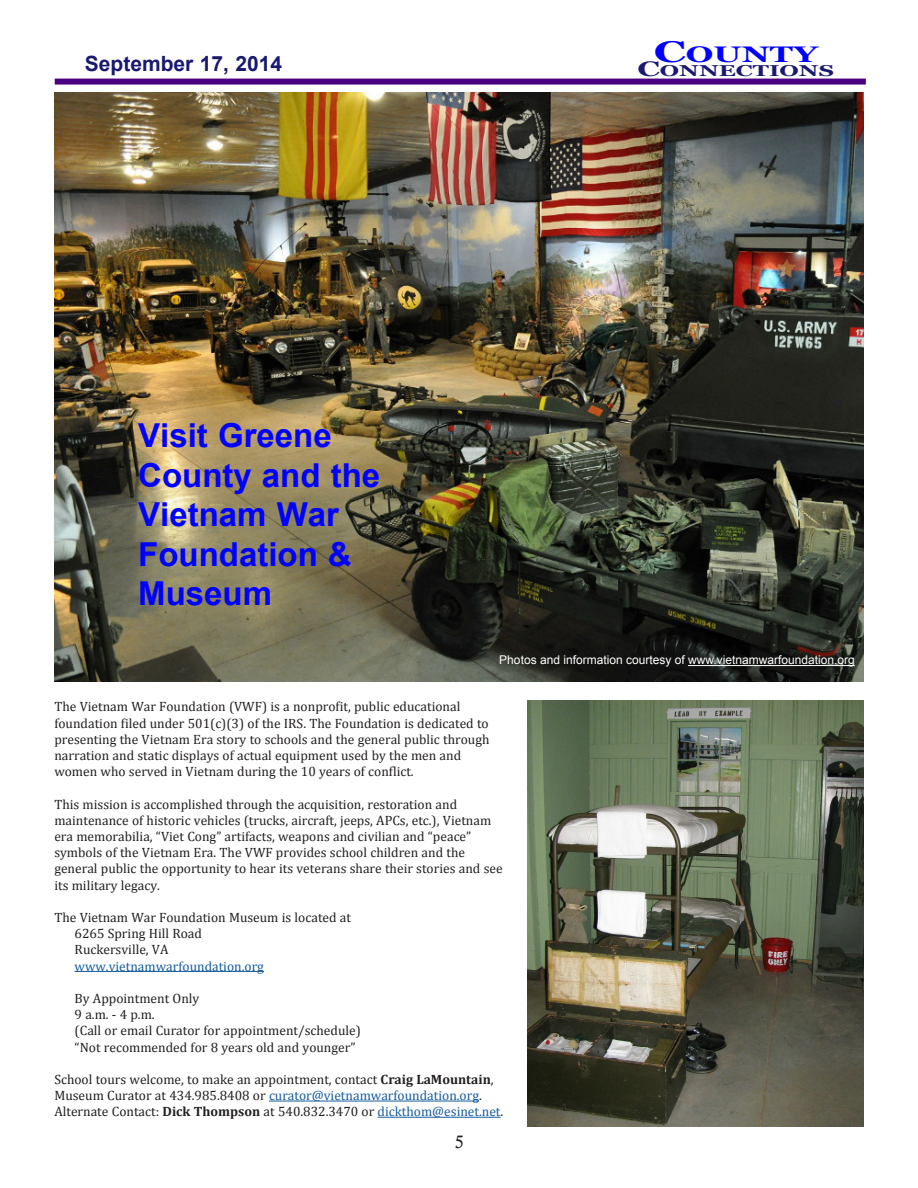
<style>
.page{position:relative;width:918px;height:1188px;background:#fff}
.page>*{position:absolute;margin:0;border:0;box-sizing:border-box;transform-origin:0 0}
.Headline_Type{font:700 33px/39.6px "Arial";color:#00f}
.t1{font:700 22.5px "Georgia";color:#00f;scale:1.5 1}
.t2{font:700 21px "Arial";color:#191970}
.t3{font:18px "Calisto";color:#231f20}
.t4{font:700 15.75px "Georgia";color:#191970;scale:1.5 1}
.Cambria_9{font:13.5px/16.2px "Cambria";color:#231f20}
.Cambria_9-2{font:13.5px "Cambria";color:#175d9e}
.t5{font:12px "Arial";color:#fff}
.s1{font-size:30px}
.s2{font-size:21px}
.s3{font-weight:700}
.s4{color:#175d9e}
</style>
<div class="page">
<div style="left:55px;top:79px;width:811px;height:6px;background:#4b0082"></div>
<img style="left:54px;top:93px;width:810px;height:588px">
<hr style="left:75px;top:971px;width:189px;height:1px;background:#175d9e">
<hr style="left:269px;top:1101px;width:210px;height:1px;background:#175d9e">
<hr style="left:378px;top:1117px;width:123px;height:1px;background:#175d9e">
<img style="left:527px;top:701px;width:337px;height:425px">
<hr style="left:688px;top:665px;width:167px;height:1px;background:#fff">
<p class="t1" style="left:654px;top:39px;width:111px"><span class="s1">C</span>OUNTY</p>
<p class="t2" style="left:85px;top:50px;width:199px">September 17, 2014</p>
<p class="t4" style="left:637px;top:61px;width:133px"><span class="s2">C</span>ONNECTIONS</p>
<p class="Headline_Type" style="left:138px;top:417px;width:243px">Visit Greene<br>County and the<br>Vietnam War<br>Foundation &amp;<br>Museum</p>
<p class="t5" style="left:499px;top:652px;width:357px">Photos and information courtesy of www.vietnamwarfoundation.org</p>
<p class="Cambria_9" style="left:54px;top:699px;width:437px">The Vietnam War Foundation (VWF) is a nonprofit, public educational foundation filed under 501(c)(3) of the IRS. The Foundation is dedicated to presenting the Vietnam Era story to schools and the general public through narration and static displays of actual equipment used by the men and women who served in Vietnam during the 10 years of conflict.</p>
<p class="Cambria_9" style="left:54px;top:796px;width:450px">This mission is accomplished through the acquisition, restoration and maintenance of historic vehicles (trucks, aircraft, jeeps, APCs, etc.), Vietnam era memorabilia, “Viet Cong” artifacts, weapons and civilian and “peace” symbols of the Vietnam Era. The VWF provides school children and the general public the opportunity to hear its veterans share their stories and see its military legacy.</p>
<p class="Cambria_9" style="left:54px;top:909px;width:298px">The Vietnam War Foundation Museum is located at</p>
<p class="Cambria_9" style="left:75px;top:925px;width:129px">6265 Spring Hill Road</p>
<p class="Cambria_9" style="left:75px;top:942px;width:95px">Ruckersville, VA</p>
<p class="Cambria_9-2" style="left:75px;top:958px;width:191px">www.vietnamwarfoundation.org</p>
<p class="Cambria_9" style="left:75px;top:990px;width:126px">By Appointment Only</p>
<p class="Cambria_9" style="left:75px;top:1006px;width:82px">9 a.m. - 4 p.m.</p>
<p class="Cambria_9" style="left:75px;top:1023px;width:288px">(Call or email Curator for appointment/schedule)</p>
<p class="Cambria_9" style="left:75px;top:1039px;width:282px">“Not recommended for 8 years old and younger”</p>
<p class="Cambria_9" style="left:54px;top:1071px;width:441px">School tours welcome, to make an appointment, contact <span class="s3">Craig LaMountain</span>,<br>Museum Curator at 434.985.8408 or <span class="s4">curator@vietnamwarfoundation.org</span>.</p>
<p class="Cambria_9" style="left:54px;top:1104px;width:450px">Alternate Contact: <span class="s3">Dick Thompson</span> at 540.832.3470 or <span class="s4">dickthom@esinet.net</span>.</p>
<p class="t3" style="left:455px;top:1132px;width:11px">5</p>
</div>
